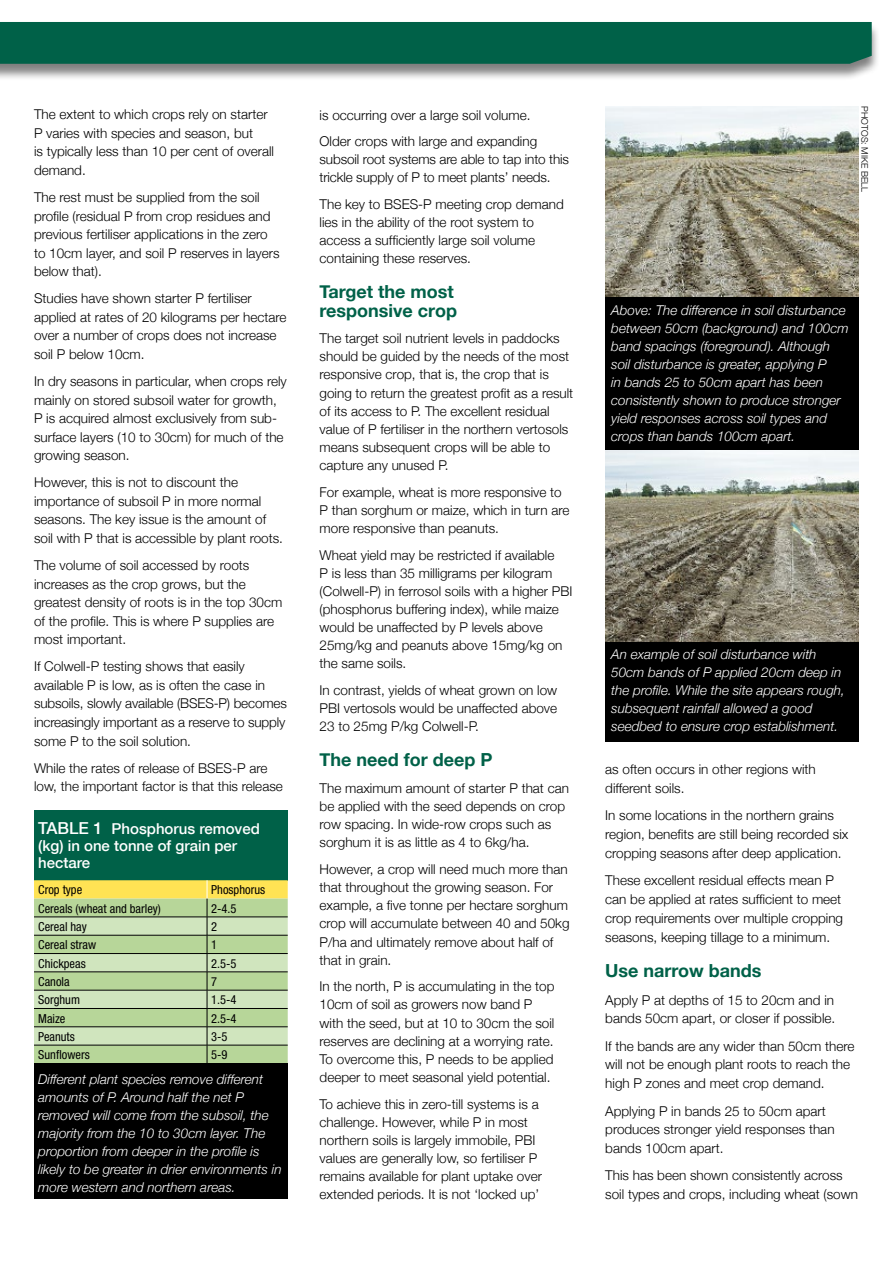
<style>
.page{position:relative;width:893px;height:1263px;background:#fff}
.page>*{position:absolute;margin:0;border:0;box-sizing:border-box;transform-origin:0 0}
.t1{font:700 18px/18.1px "Helvetica Neue";color:#006148}
.t2{font:500 15px/16.8px "Helvetica Neue";color:#fff}
.t3{font:300 13.5px/18.1px "Helvetica Neue";color:#000}
.t4{font:italic 300 13.5px/18px "Helvetica Neue";color:#fff}
.t5{font:condensed 12.45px "Helvetica Neue";color:#000}
.t6{font:300 9px "Helvetica Neue";color:#000}
.s1{font-size:16.5px}
</style>
<div class="page">
<div style="left:0;top:22px;width:880px;height:59px;background:#000;opacity:.5"></div>
<div style="left:0;top:22px;width:872px;height:42px;background:#006148"></div>
<div style="left:605px;top:287px;width:254px;height:164px;background:#000"></div>
<div style="left:605px;top:638px;width:254px;height:104px;background:#000"></div>
<div style="left:34px;top:810px;width:254px;height:70px;background:#006148"></div>
<div style="left:34px;top:1063px;width:254px;height:136px;background:#000"></div>
<svg style="left:34px;top:880px;width:254px;height:183px;background:#bed299"></svg>
<img style="left:605px;top:451px;width:254px;height:190px">
<img style="left:605px;top:106px;width:254px;height:191px">
<p class="t3" style="left:34px;top:105px;width:242px;line-height:18.6px">The extent to which crops rely on starter<br>P varies with species and season, but<br>is typically less than 10 per cent of overall demand.</p>
<p class="t3" style="left:34px;top:188px;width:247px;line-height:18.6px">The rest must be supplied from the soil profile (residual P from crop residues and previous fertiliser applications in the zero to 10cm layer, and soil P reserves in layers below that).</p>
<p class="t3" style="left:34px;top:289px;width:254px;line-height:18.6px">Studies have shown starter P fertiliser applied at rates of 20 kilograms per hectare over a number of crops does not increase soil P below 10cm.</p>
<p class="t3" style="left:34px;top:372px;width:254px;line-height:18.6px">In dry seasons in particular, when crops rely mainly on stored subsoil water for growth, P is acquired almost exclusively from sub&shy;surface layers (10 to 30cm) for much of the growing season.</p>
<p class="t3" style="left:34px;top:473px;width:251px;line-height:18.6px">However, this is not to discount the importance of subsoil P in more normal seasons. The key issue is the amount of soil with P that is accessible by plant roots.</p>
<p class="t3" style="left:34px;top:556px;width:250px;line-height:18.6px">The volume of soil accessed by roots increases as the crop grows, but the greatest density of roots is in the top 30cm of the profile. This is where P supplies are most important.</p>
<p class="t3" style="left:34px;top:657px;width:254px;line-height:18.6px">If Colwell-P testing shows that easily available P is low, as is often the case in subsoils, slowly available (BSES-P) becomes increasingly important as a reserve to supply some P to the soil solution.</p>
<p class="t3" style="left:34px;top:758px;width:250px;line-height:18.6px">While the rates of release of BSES-P are low, the important factor is that this release</p>
<p class="t2" style="left:38px;top:820px;width:223px"><span class="s1">TABLE 1</span> Phosphorus removed (kg) in one tonne of grain per hectare</p>
<p class="t5" style="left:38px;top:883px;width:45px">Crop type</p>
<p class="t5" style="left:211px;top:883px;width:55px">Phosphorus</p>
<p class="t5" style="left:38px;top:901px;width:124px">Cereals (wheat and barley)</p>
<p class="t5" style="left:211px;top:901px;width:27px">2-4.5</p>
<p class="t5" style="left:38px;top:919px;width:50px">Cereal hay</p>
<p class="t5" style="left:211px;top:919px;width:7px">2</p>
<p class="t5" style="left:38px;top:938px;width:59px">Cereal straw</p>
<p class="t5" style="left:211px;top:938px;width:7px">1</p>
<p class="t5" style="left:38px;top:956px;width:49px">Chickpeas</p>
<p class="t5" style="left:211px;top:956px;width:27px">2.5-5</p>
<p class="t5" style="left:38px;top:974px;width:33px">Canola</p>
<p class="t5" style="left:211px;top:974px;width:7px">7</p>
<p class="t5" style="left:38px;top:993px;width:43px">Sorghum</p>
<p class="t5" style="left:211px;top:993px;width:27px">1.5-4</p>
<p class="t5" style="left:38px;top:1011px;width:29px">Maize</p>
<p class="t5" style="left:211px;top:1011px;width:27px">2.5-4</p>
<p class="t5" style="left:38px;top:1029px;width:38px">Peanuts</p>
<p class="t5" style="left:211px;top:1029px;width:18px">3-5</p>
<p class="t5" style="left:38px;top:1047px;width:53px">Sunflowers</p>
<p class="t5" style="left:211px;top:1047px;width:18px">5-9</p>
<p class="t4" style="left:38px;top:1070px;width:245px">Different plant species remove different amounts of P. Around half the net P removed will come from the subsoil, the majority from the 10 to 30cm layer. The proportion from deeper in the profile is likely to be greater in drier environments in more western and northern areas.</p>
<p class="t3" style="left:320px;top:101px;width:219px;line-height:26.7px">is occurring over a large soil volume.<br>Older crops with large and expanding</p>
<p class="t3" style="left:320px;top:150px;width:251px">subsoil root systems are able to tap into this trickle supply of P to meet plants’ needs.</p>
<p class="t3" style="left:320px;top:195px;width:246px">The key to BSES-P meeting crop demand lies in the ability of the root system to access a sufficiently large soil volume containing these reserves.</p>
<h1 class="t1" style="left:320px;top:282px;width:139px">Target the most responsive crop</h1>
<p class="t3" style="left:320px;top:329px;width:255px">The target soil nutrient levels in paddocks should be guided by the needs of the most responsive crop, that is, the crop that is going to return the greatest profit as a result of its access to P. The excellent residual value of P fertiliser in the northern vertosols means subsequent crops will be able to capture any unused P.</p>
<p class="t3" style="left:320px;top:483px;width:251px">For example, wheat is more responsive to<br>P than sorghum or maize, which in turn are more responsive than peanuts.</p>
<p class="t3" style="left:320px;top:545px;width:254px">Wheat yield may be restricted if available<br>P is less than 35 milligrams per kilogram (Colwell-P) in ferrosol soils with a higher PBI (phosphorus buffering index), while maize would be unaffected by P levels above 25mg/kg and peanuts above 15mg/kg on the same soils.</p>
<p class="t3" style="left:320px;top:681px;width:239px;text-align:justify">In contrast, yields of wheat grown on low PBI vertosols would be unaffected above 23 to 25mg P/kg Colwell-P.</p>
<h1 class="t1" style="left:320px;top:750px;width:173px">The need for deep P</h1>
<p class="t3" style="left:320px;top:779px;width:251px">The maximum amount of starter P that can be applied with the seed depends on crop row spacing. In wide-row crops such as sorghum it is as little as 4 to 6kg/ha.</p>
<p class="t3" style="left:320px;top:860px;width:251px">However, a crop will need much more than that throughout the growing season. For example, a five tonne per hectare sorghum crop will accumulate between 40 and 50kg P/ha and ultimately remove about half of that in grain.</p>
<p class="t3" style="left:320px;top:977px;width:236px">In the north, P is accumulating in the top 10cm of soil as growers now band P with the seed, but at 10 to 30cm the soil reserves are declining at a worrying rate.<br>To overcome this, P needs to be applied deeper to meet seasonal yield potential.</p>
<p class="t3" style="left:320px;top:1094px;width:224px">To achieve this in zero-till systems is a challenge. However, while P in most northern soils is largely immobile, PBI values are generally low, so fertiliser P remains available for plant uptake over extended periods. It is not ‘locked up’</p>
<p class="t6" style="left:870px;top:106px;width:86px;rotate:90deg">photos: mike bell</p>
<p class="t4" style="left:611px;top:301px;width:239px">Above: The difference in soil disturbance between 50cm (background) and 100cm band spacings (foreground). Although soil disturbance is greater, applying P<br>in bands 25 to 50cm apart has been consistently shown to produce stronger yield responses across soil types and crops than bands 100cm apart.</p>
<p class="t4" style="left:611px;top:645px;width:235px">An example of soil disturbance with 50cm bands of P applied 20cm deep in the profile. While the site appears rough, subsequent rainfall allowed a good seedbed to ensure crop establishment.</p>
<p class="t3" style="left:605px;top:760px;width:212px;line-height:18.8px">as often occurs in other regions with different soils.</p>
<p class="t3" style="left:605px;top:806px;width:245px;line-height:18.8px">In some locations in the northern grains region, benefits are still being recorded six cropping seasons after deep application.</p>
<p class="t3" style="left:605px;top:871px;width:239px;line-height:18.8px">These excellent residual effects mean P can be applied at rates sufficient to meet crop requirements over multiple cropping seasons, keeping tillage to a minimum.</p>
<h1 class="t1" style="left:605px;top:961px;width:158px">Use narrow bands</h1>
<p class="t3" style="left:605px;top:990px;width:232px;line-height:18.8px">Apply P at depths of 15 to 20cm and in bands 50cm apart, or closer if possible.</p>
<p class="t3" style="left:605px;top:1036px;width:251px;line-height:18.8px">If the bands are any wider than 50cm there will not be enough plant roots to reach the high P zones and meet crop demand.</p>
<p class="t3" style="left:605px;top:1101px;width:231px;line-height:18.8px">Applying P in bands 25 to 50cm apart produces stronger yield responses than bands 100cm apart.</p>
<p class="t3" style="left:605px;top:1166px;width:254px;line-height:18.8px">This has been shown consistently across soil types and crops, including wheat (sown</p>
</div>
